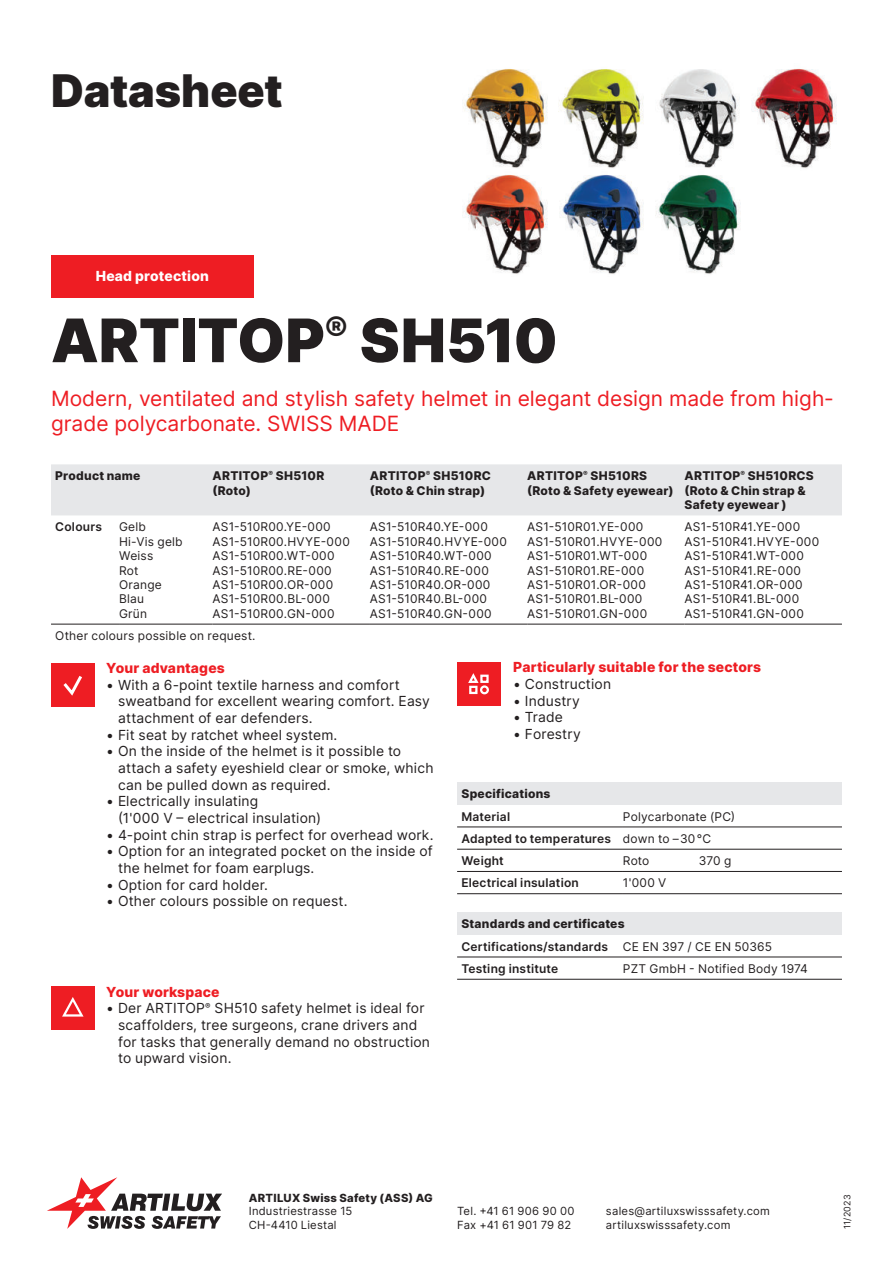
<style>
.page{position:relative;width:893px;height:1263px;background:#fff}
.page>*{position:absolute;margin:0;border:0;box-sizing:border-box;transform-origin:0 0}
.t1{font:900 60px "Inter";color:#231f20}
.t2{font:900 45px "Inter";letter-spacing:-.005em;color:#231f20}
.t3{font:21px/25.2px "Inter";color:#ee1d23}
.t4{font:13.8px/16.6px "Inter";letter-spacing:.01em;color:#231f20}
.t5{font:800 13.8px "Inter";letter-spacing:.015em;color:#ee1d23}
.t6{font:800 13.8px "Inter";letter-spacing:.015em;color:#fff}
.t7{font:12px/14.4px "Inter";letter-spacing:.02em;color:#231f20}
.t8{font:800 12px/14.4px "Inter";letter-spacing:.02em;color:#231f20}
.t9{font:600 12px/22.2px "Inter";letter-spacing:.02em;color:#231f20}
.t10{font:11.25px/13.5px "Inter";letter-spacing:.02em;color:#231f20}
.t11{font:800 11.25px "Inter";letter-spacing:.025em;color:#231f20}
.t12{font:9px "Inter";letter-spacing:.01em;color:#231f20}
.s1{font-weight:600}
.s2{font-weight:800}
.s3{font-weight:400}
</style>
<div class="page">
<svg style="left:47px;top:1177px;width:174px;height:52px"></svg>
<div style="left:51px;top:464px;width:791px;height:51px;background:#e6e7e9"></div>
<hr style="left:51px;top:624px;width:68px;height:1px;background:#231f20">
<hr style="left:119px;top:624px;width:94px;height:1px;background:#231f20">
<hr style="left:213px;top:624px;width:157px;height:1px;background:#231f20">
<hr style="left:370px;top:624px;width:157px;height:1px;background:#231f20">
<hr style="left:527px;top:624px;width:158px;height:1px;background:#231f20">
<hr style="left:685px;top:624px;width:157px;height:1px;background:#231f20">
<div style="left:51px;top:663px;width:44px;height:43px;background:#ee1d23"></div>
<svg style="left:63px;top:676px;width:19px;height:20px"></svg>
<div style="left:51px;top:986px;width:44px;height:44px;background:#ee1d23"></div>
<svg style="left:62px;top:997px;width:22px;height:19px"></svg>
<div style="left:457px;top:782px;width:385px;height:23px;background:#e6e7e9"></div>
<hr style="left:457px;top:827px;width:166px;height:1px;background:#231f20">
<hr style="left:623px;top:827px;width:219px;height:1px;background:#231f20">
<hr style="left:457px;top:849px;width:166px;height:1px;background:#231f20">
<hr style="left:623px;top:849px;width:219px;height:1px;background:#231f20">
<hr style="left:457px;top:871px;width:166px;height:1px;background:#231f20">
<hr style="left:623px;top:871px;width:219px;height:1px;background:#231f20">
<hr style="left:457px;top:893px;width:166px;height:1px;background:#231f20">
<hr style="left:623px;top:893px;width:219px;height:1px;background:#231f20">
<div style="left:457px;top:912px;width:385px;height:23px;background:#e6e7e9"></div>
<hr style="left:457px;top:957px;width:166px;height:1px;background:#231f20">
<hr style="left:623px;top:957px;width:219px;height:1px;background:#231f20">
<hr style="left:457px;top:979px;width:166px;height:1px;background:#231f20">
<hr style="left:623px;top:979px;width:219px;height:1px;background:#231f20">
<div style="left:51px;top:255px;width:203px;height:43px;background:#ee1d23"></div>
<div style="left:457px;top:662px;width:44px;height:44px;background:#ee1d23"></div>
<div style="left:480px;top:675px;width:9px;height:8px;border:2px solid #fff"></div>
<div style="left:469px;top:686px;width:8px;height:8px;border:2px solid #fff"></div>
<div style="left:480px;top:685px;width:9px;height:9px;border:2px solid #fff;border-radius:50%"></div>
<svg style="left:468px;top:673px;width:11px;height:10px"></svg>
<img style="left:464px;top:69px;width:373px;height:99px">
<img style="left:462px;top:175px;width:279px;height:99px">
<h2 class="t2" style="left:51px;top:64px;width:233px">Datasheet</h2>
<p class="t6" style="left:96px;top:266px;width:115px">Head protection</p>
<h1 class="t1" style="left:51px;top:305px;width:508px">ARTITOP<sup>®</sup> SH510</h1>
<h3 class="t3" style="left:51px;top:385px;width:784px">Modern, ventilated and stylish safety helmet in elegant design made from high&shy;grade polycarbonate. SWISS MADE</h3>
<p class="t8" style="left:55px;top:469px;width:87px">Product name</p>
<p class="t8" style="left:213px;top:469px;width:113px">ARTITOP<sup>®</sup> SH510R (Roto)</p>
<p class="t8" style="left:370px;top:469px;width:123px">ARTITOP<sup>®</sup> SH510RC (Roto &amp; Chin strap)</p>
<p class="t8" style="left:527px;top:469px;width:148px">ARTITOP<sup>®</sup> SH510RS (Roto &amp; Safety eyewear)</p>
<p class="t8" style="left:685px;top:469px;width:131px">ARTITOP<sup>®</sup> SH510RCS (Roto &amp; Chin strap &amp;<br>Safety eyewear )</p>
<p class="t9" style="left:55px;top:516px;width:48px">Colours</p>
<p class="t7" style="left:119px;top:520px;width:65px">Gelb<br>Hi-Vis gelb<br>Weiss<br>Rot<br>Orange<br>Blau<br>Grün</p>
<p class="t7" style="left:213px;top:519px;width:139px">AS1-510R00.YE-000<br>AS1-510R00.HVYE-000<br>AS1-510R00.WT-000<br>AS1-510R00.RE-000<br>AS1-510R00.OR-000<br>AS1-510R00.BL-000<br>AS1-510R00.GN-000</p>
<p class="t7" style="left:370px;top:519px;width:139px">AS1-510R40.YE-000<br>AS1-510R40.HVYE-000<br>AS1-510R40.WT-000<br>AS1-510R40.RE-000<br>AS1-510R40.OR-000<br>AS1-510R40.BL-000<br>AS1-510R40.GN-000</p>
<p class="t7" style="left:527px;top:519px;width:137px">AS1-510R01.YE-000<br>AS1-510R01.HVYE-000<br>AS1-510R01.WT-000<br>AS1-510R01.RE-000<br>AS1-510R01.OR-000<br>AS1-510R01.BL-000<br>AS1-510R01.GN-000</p>
<p class="t7" style="left:685px;top:519px;width:136px">AS1-510R41.YE-000<br>AS1-510R41.HVYE-000<br>AS1-510R41.WT-000<br>AS1-510R41.RE-000<br>AS1-510R41.OR-000<br>AS1-510R41.BL-000<br>AS1-510R41.GN-000</p>
<p class="t7" style="left:55px;top:628px;width:202px">Other colours possible on request.</p>
<p class="t5" style="left:106px;top:658px;width:120px">Your advantages</p>
<p class="t4" style="left:118px;top:676px;width:313px;text-indent:-12px">• With a 6-point textile harness and comfort sweatband for excellent wearing comfort. Easy attachment of ear defenders.</p>
<p class="t4" style="left:106px;top:726px;width:233px">• Fit seat by ratchet wheel system.</p>
<p class="t4" style="left:118px;top:743px;width:317px;text-indent:-12px">• On the inside of the helmet is it possible to attach a safety eyeshield clear or smoke, which can be pulled down as required.</p>
<p class="t4" style="left:118px;top:793px;width:204px;text-indent:-12px">• Electrically insulating<br>(1'000 V – electrical insulation)</p>
<p class="t4" style="left:106px;top:826px;width:329px">• 4-point chin strap is perfect for overhead work.</p>
<p class="t4" style="left:118px;top:843px;width:316px;text-indent:-12px">• Option for an integrated pocket on the inside of the helmet for foam earplugs.</p>
<p class="t4" style="left:106px;top:876px;width:163px">• Option for card holder.</p>
<p class="t4" style="left:106px;top:893px;width:243px">• Other colours possible on request.</p>
<p class="t5" style="left:513px;top:657px;width:249px">Particularly suitable for the sectors</p>
<p class="t4" style="left:513px;top:676px;width:99px">• Construction</p>
<p class="t4" style="left:513px;top:692px;width:68px">• Industry</p>
<p class="t4" style="left:513px;top:709px;width:51px">• Trade</p>
<p class="t4" style="left:513px;top:726px;width:69px">• Forestry</p>
<p class="t8" style="left:461px;top:786px;width:91px">Specifications</p>
<p class="t9" style="left:461px;top:805px;width:50px">Material</p>
<p class="t7" style="left:461px;top:805px;width:275px;line-height:22.2px;text-indent:162px">Polycarbonate (PC)<br><span class="s1">Adapted to temperatures</span> down to – 30 °C<br><span class="s1">Weight</span></p>
<p class="t7" style="left:623px;top:853px;width:28px">Roto</p>
<p class="t7" style="left:699px;top:853px;width:34px">370 g</p>
<p class="t9" style="left:461px;top:872px;width:119px">Electrical insulation</p>
<p class="t7" style="left:623px;top:875px;width:45px">1'000 V</p>
<p class="t9" style="left:461px;top:913px;width:312px"><span class="s2">Standards and certificates<br></span>Certifications/standards <span class="s3">CE EN 397 / CE EN 50365<br></span>Testing institute</p>
<p class="t7" style="left:623px;top:961px;width:186px">PZT GmbH - Notified Body 1974</p>
<p class="t5" style="left:106px;top:982px;width:115px">Your workspace</p>
<p class="t4" style="left:118px;top:1000px;width:313px;text-indent:-12px">• Der ARTITOP<sup>®</sup> SH510 safety helmet is ideal for scaffolders, tree surgeons, crane drivers and for tasks that generally demand no obstruction to upward vision.</p>
<p class="t11" style="left:249px;top:1190px;width:186px">ARTILUX Swiss Safety (ASS) AG</p>
<p class="t10" style="left:249px;top:1204px;width:105px">Industriestrasse 15<br>CH-4410 Liestal</p>
<p class="t12" style="left:841px;top:1229px;width:36px;rotate:-90deg">11/2023</p>
<p class="t10" style="left:457px;top:1204px;width:119px">Tel. +41 61 906 90 00<br>Fax +41 61 901 79 82</p>
<p class="t10" style="left:606px;top:1204px;width:165px">sales@artiluxswisssafety.com artiluxswisssafety.com</p>
</div>
